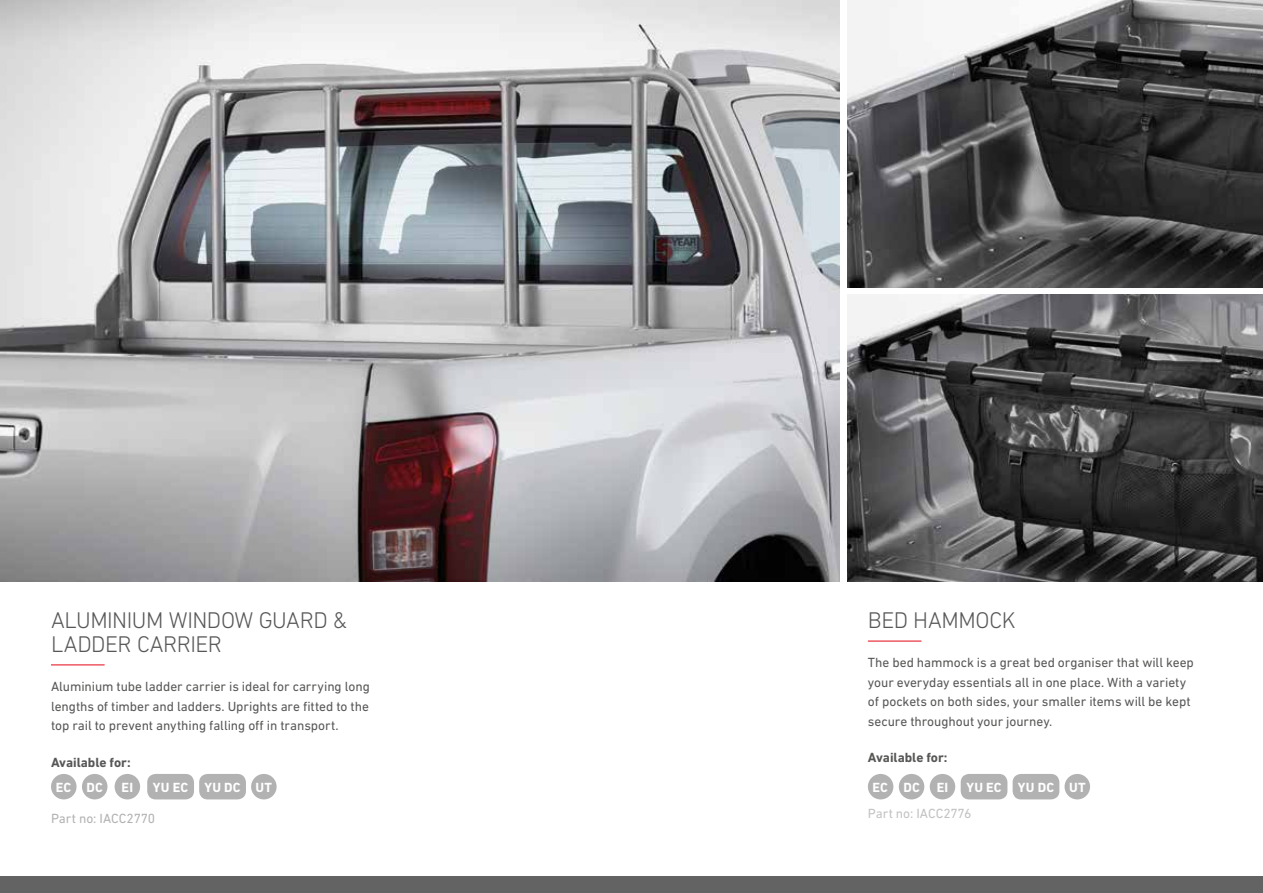
<style>
.page{position:relative;width:1263px;height:893px;background:#fff}
.page>*{position:absolute;margin:0;border:0;box-sizing:border-box;transform-origin:0 0}
.t1{font:300 23.1px/24px "DIN Next LT Pro";letter-spacing:-.02em;color:#575756}
.t2{font:13.5px/19.5px "DIN Next LT Pro";letter-spacing:-.005em;color:#575756}
.t3{font:700 13.5px "DIN Next LT Pro";letter-spacing:.015em;color:#fff}
.t4{font:700 13.5px "DIN Next LT Pro";letter-spacing:-.005em;color:#575756}
.t5{font:13.5px "DIN Next LT Pro";letter-spacing:-.005em;color:#c2c2c2}
.t6{font:13.5px "DIN Next LT Pro";letter-spacing:-.005em;color:#b3b2b2}
</style>
<div class="page">
<hr style="left:868px;top:641px;width:53px;height:1px;background:#e30613">
<img style="left:848px;top:0;width:415px;height:287px">
<img style="left:848px;top:295px;width:415px;height:286px">
<div style="left:0;top:876px;width:1263px;height:17px;background:#646363"></div>
<div style="left:868px;top:774px;width:25px;height:25px;background:#b3b2b2;border-radius:50%"></div>
<div style="left:899px;top:774px;width:25px;height:25px;background:#b3b2b2;border-radius:50%"></div>
<div style="left:930px;top:774px;width:25px;height:25px;background:#b3b2b2;border-radius:50%"></div>
<hr style="left:51px;top:664px;width:54px;height:1px;background:#e30613">
<div style="left:51px;top:774px;width:26px;height:25px;background:#b3b2b2;border-radius:50%"></div>
<div style="left:82px;top:774px;width:25px;height:25px;background:#b3b2b2;border-radius:50%"></div>
<div style="left:115px;top:774px;width:25px;height:25px;background:#b3b2b2;border-radius:50%"></div>
<div style="left:251px;top:774px;width:26px;height:25px;background:#b3b2b2;border-radius:50%"></div>
<div style="left:1064px;top:774px;width:26px;height:25px;background:#b3b2b2;border-radius:50%"></div>
<div style="left:199px;top:774px;width:47px;height:25px;background:#b3b2b2;border-radius:9px"></div>
<div style="left:1013px;top:774px;width:46px;height:25px;background:#b3b2b2;border-radius:9px"></div>
<div style="left:147px;top:774px;width:47px;height:25px;background:#b3b2b2;border-radius:9px"></div>
<div style="left:961px;top:774px;width:46px;height:25px;background:#b3b2b2;border-radius:9px"></div>
<img style="left:0;top:0;width:839px;height:581px">
<h1 class="t1" style="left:51px;top:608px;width:298px">ALUMINIUM WINDOW GUARD &amp;<br>LADDER CARRIER</h1>
<p class="t2" style="left:51px;top:677px;width:320px;text-align:justify">Aluminium tube ladder carrier is ideal for carrying long lengths of timber and ladders. Uprights are fitted to the top rail to prevent anything falling off in transport.</p>
<p class="t4" style="left:51px;top:754px;width:81px">Available for:</p>
<h1 class="t1" style="left:868px;top:608px;width:149px">BED HAMMOCK</h1>
<p class="t2" style="left:868px;top:653px;width:327px">The bed hammock is a great bed organiser that will keep your everyday essentials all in one place. With a variety of pockets on both sides, your smaller items will be kept secure throughout your journey.</p>
<p class="t4" style="left:868px;top:750px;width:81px">Available for:</p>
<p class="t3" style="left:56px;top:779px;width:49px">EC DC</p>
<p class="t3" style="left:122px;top:779px;width:13px">EI</p>
<p class="t3" style="left:153px;top:779px;width:121px">YU EC YU DC UT</p>
<p class="t3" style="left:966px;top:779px;width:121px">YU EC YU DC UT</p>
<p class="t3" style="left:872px;top:779px;width:49px">EC DC</p>
<p class="t3" style="left:937px;top:779px;width:13px">EI</p>
<p class="t6" style="left:51px;top:810px;width:106px">Part no: IACC2770</p>
<p class="t5" style="left:868px;top:806px;width:105px">Part no: IACC2776</p>
</div>
